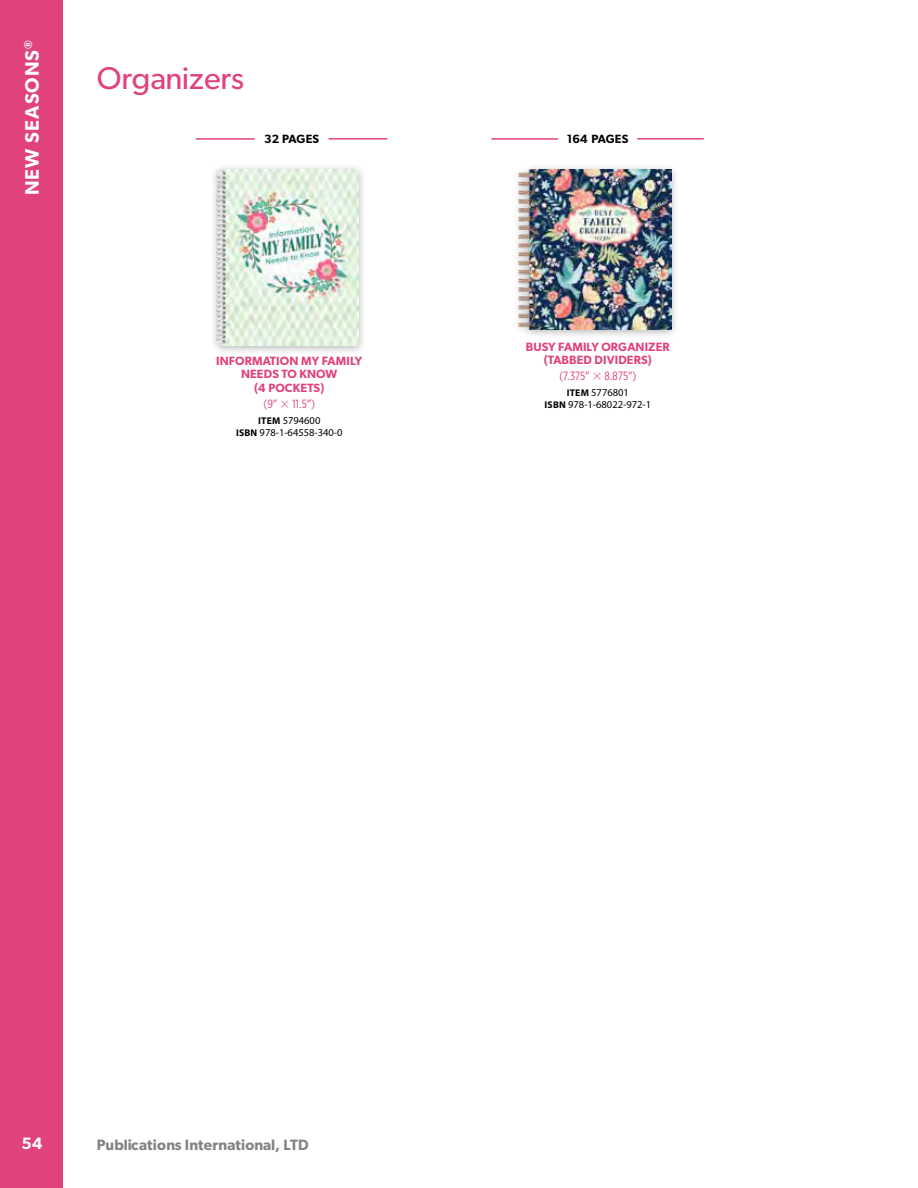
<style>
.page{position:relative;width:918px;height:1188px;background:#fff}
.page>*{position:absolute;margin:0;border:0;box-sizing:border-box;transform-origin:0 0}
.t1{font:31.5px "Gibson";color:#e0427d}
.t2{font:600 19.5px "Gibson";letter-spacing:.055em;color:#fff}
.t3{font:600 16.5px "Gibson";color:#fff}
.t4{font:600 15px "Gibson";letter-spacing:.01em;color:#808285}
.t5{font:600 12px/13.5px "Gibson";letter-spacing:.01em;color:#e0427d;text-align:center}
.t6{font:12px "Gotham X Narrow";color:#e0427d}
.t7{font:600 12px "Gibson";letter-spacing:.01em;color:#000}
.t8{font:10.5px/11.7px "Myriad Pro";color:#000;text-align:center}
.s1{font-family:"Universal Greekwith Math Pi"}
.s2{font-weight:700;font-size:9.75px}
</style>
<div class="page">
<div style="left:0;top:0;width:63px;height:1188px;background:#e0427d"></div>
<div style="left:511px;top:163px;width:169px;height:176px;background:#000;opacity:.3"></div>
<img style="left:518px;top:170px;width:153px;height:160px">
<hr style="left:491px;top:138px;width:67px;height:2px;background:#e0427d">
<hr style="left:637px;top:138px;width:67px;height:2px;background:#e0427d">
<hr style="left:196px;top:138px;width:59px;height:2px;background:#e0427d">
<hr style="left:329px;top:138px;width:58px;height:2px;background:#e0427d">
<div style="left:209px;top:163px;width:158px;height:192px;background:#000;opacity:.3"></div>
<img style="left:216px;top:170px;width:142px;height:175px">
<h2 class="t2" style="left:20px;top:195px;width:156px;rotate:-90deg">NEW SEASONS<sup>®</sup></h2>
<h1 class="t1" style="left:97px;top:59px;width:149px">Organizers</h1>
<p class="t7" style="left:264px;top:132px;width:57px">32 PAGES</p>
<p class="t7" style="left:567px;top:132px;width:63px">164 PAGES</p>
<p class="t5" style="left:216px;top:354px;width:147px">INFORMATION MY FAMILY<br>NEEDS TO KNOW<br>(4 POCKETS)</p>
<p class="t6" style="left:264px;top:396px;width:53px">(9<span class="s1">0 3</span> 11.5<span class="s1">0</span>)</p>
<p class="t8" style="left:236px;top:414px;width:108px"><span class="s2">ITEM</span> 5794600<br><span class="s2">ISBN</span> 978-1-64558-340-0</p>
<p class="t5" style="left:526px;top:339px;width:145px">BUSY FAMILY ORGANIZER (TABBED DIVIDERS)</p>
<p class="t6" style="left:559px;top:368px;width:78px">(7.375<span class="s1">0 3</span> 8.875<span class="s1">0</span>)</p>
<p class="t8" style="left:545px;top:387px;width:108px"><span class="s2">ITEM</span> 5776801<br><span class="s2">ISBN</span> 978-1-68022-972-1</p>
<h3 class="t3" style="left:21px;top:1134px;width:22px">54</h3>
<p class="t4" style="left:97px;top:1135px;width:213px">Publications International, LTD</p>
</div>
